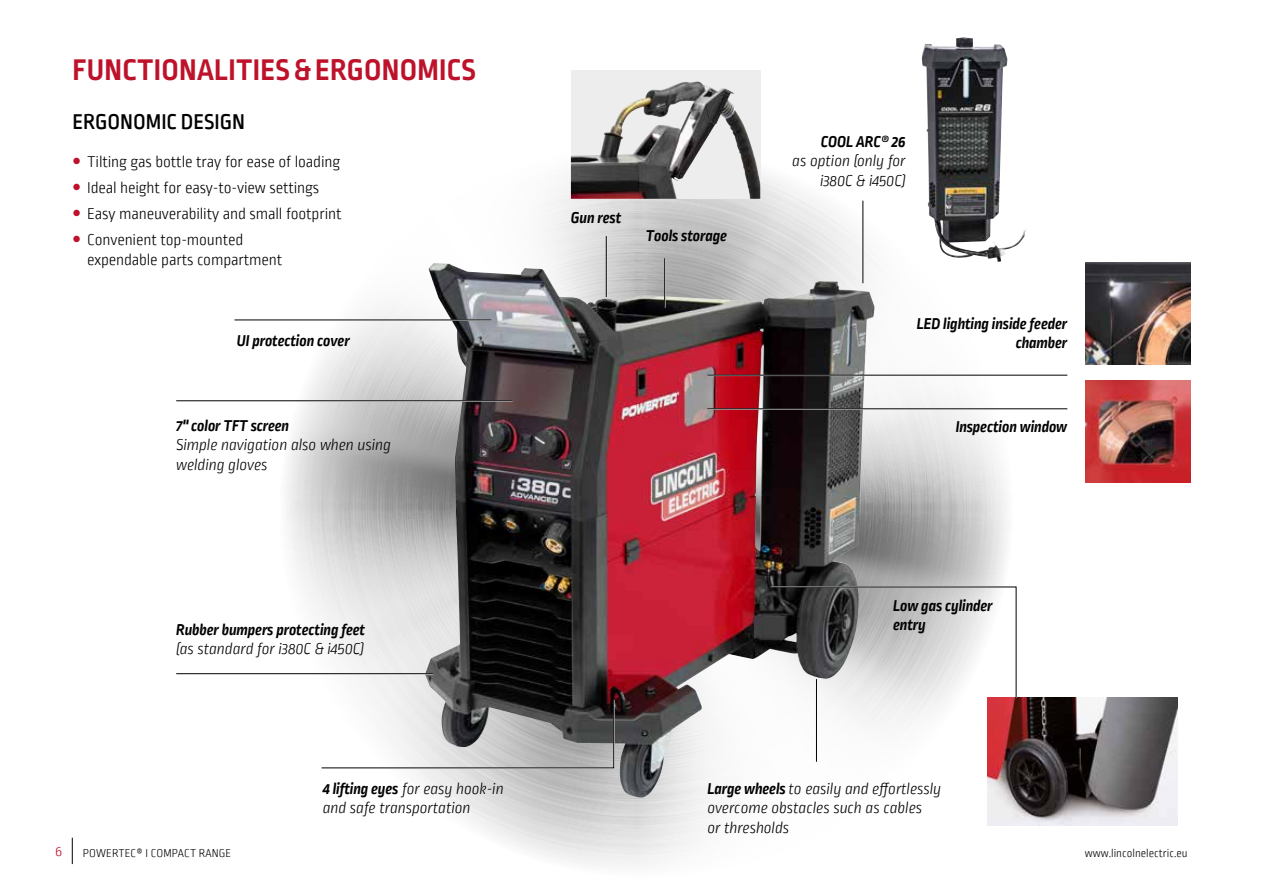
<style>
.page{position:relative;width:1263px;height:893px;background:#fff}
.page>*{position:absolute;margin:0;border:0;box-sizing:border-box;transform-origin:0 0}
.t1{font:700 31.5px "Ropa Sans Pro";letter-spacing:.01em;color:#bd122a}
.t2{font:500 22.5px "Ropa Sans PTT";color:#000}
.t3{font:italic 300 16.5px/19.5px "Ropa Sans PTT";letter-spacing:-.01em;color:#000}
.t4{font:italic 700 16.5px/19.5px "Ropa Sans PTT";letter-spacing:-.01em;color:#000}
.t5{font:300 16.5px/25.8px "Ropa Sans PTT";letter-spacing:-.01em;color:#000}
.t6{font:300 15px "Ropa Sans PTT";color:#bd122a}
.t7{font:300 12px "Ropa Sans PTT";letter-spacing:.005em;color:#000}
.s1{font-weight:700}
</style>
<div class="page">
<img style="left:275px;top:57px;width:742px;height:809px">
<img style="left:425px;top:263px;width:448px;height:535px">
<div style="left:571px;top:71px;width:189px;height:128px;background:#ededed"></div>
<img style="left:571px;top:81px;width:189px;height:118px">
<img style="left:1085px;top:262px;width:106px;height:102px">
<img style="left:1085px;top:380px;width:106px;height:102px">
<img style="left:922px;top:37px;width:105px;height:225px">
<hr style="left:176px;top:400px;width:337px;height:2px;background:#fff">
<hr style="left:176px;top:400px;width:337px;height:1px;background:#000">
<hr style="left:234px;top:320px;width:257px;height:1px;background:#000">
<hr style="left:815px;top:679px;width:2px;height:83px;background:#fff">
<hr style="left:816px;top:679px;width:1px;height:83px;background:#000">
<hr style="left:862px;top:201px;width:1px;height:82px;background:#000">
<hr style="left:707px;top:408px;width:360px;height:2px;background:#fff">
<hr style="left:707px;top:408px;width:360px;height:1px;background:#000">
<hr style="left:707px;top:375px;width:360px;height:1px;background:#000">
<hr style="left:176px;top:673px;width:257px;height:2px;background:#fff">
<hr style="left:176px;top:673px;width:257px;height:1px;background:#000">
<hr style="left:606px;top:236px;width:1px;height:61px;background:#000">
<hr style="left:664px;top:258px;width:2px;height:50px;background:#fff">
<hr style="left:664px;top:258px;width:1px;height:50px;background:#000">
<img style="left:988px;top:698px;width:189px;height:128px">
<svg style="left:320px;top:699px;width:295px;height:70px"></svg>
<svg style="left:770px;top:585px;width:247px;height:114px"></svg>
<svg style="left:72px;top:838px;width:1px;height:26px"></svg>
<h1 class="t1" style="left:72px;top:52px;width:405px">FUNCTIONALITIES &amp; ERGONOMICS</h1>
<h2 class="t2" style="left:72px;top:109px;width:174px">ERGONOMIC DESIGN</h2>
<p class="t5" style="left:87px;top:150px;width:256px">Tilting gas bottle tray for ease of loading Ideal height for easy-to-view settings Easy maneuverability and small footprint Convenient top-mounted</p>
<p class="t5" style="left:87px;top:247px;width:197px">expendable parts compartment</p>
<p class="t4" style="left:237px;top:332px;width:114px">UI protection cover</p>
<p class="t4" style="left:176px;top:416px;width:115px">7'' color TFT screen</p>
<p class="t3" style="left:176px;top:436px;width:216px">Simple navigation also when using welding gloves</p>
<p class="t4" style="left:176px;top:620px;width:190px">Rubber bumpers protecting feet</p>
<p class="t3" style="left:176px;top:640px;width:190px">(as standard for i380C &amp; i450C)</p>
<p class="t3" style="left:323px;top:779px;width:183px"><span class="s1">4 lifting eyes</span> for easy hook-in and safe transportation</p>
<p class="t4" style="left:571px;top:209px;width:52px">Gun rest</p>
<p class="t4" style="left:646px;top:227px;width:83px">Tools storage</p>
<p class="t4" style="left:821px;top:133px;width:86px">COOL ARC® 26</p>
<p class="t3" style="left:792px;top:152px;width:115px;text-align:right">as option (only for i380C &amp; i450C)</p>
<p class="t4" style="left:917px;top:314px;width:152px;text-align:right">LED lighting inside feeder chamber</p>
<p class="t4" style="left:956px;top:417px;width:113px">Inspection window</p>
<p class="t4" style="left:893px;top:596px;width:101px">Low gas cylinder entry</p>
<p class="t3" style="left:707px;top:779px;width:235px"><span class="s1">Large wheels</span> to easily and effortlessly overcome obstacles such as cables<br>or thresholds</p>
<p class="t6" style="left:55px;top:843px;width:9px">6</p>
<p class="t7" style="left:83px;top:847px;width:150px">POWERTEC® I COMPACT RANGE</p>
<p class="t7" style="left:1085px;top:847px;width:104px">www.lincolnelectric.eu</p>
</div>
